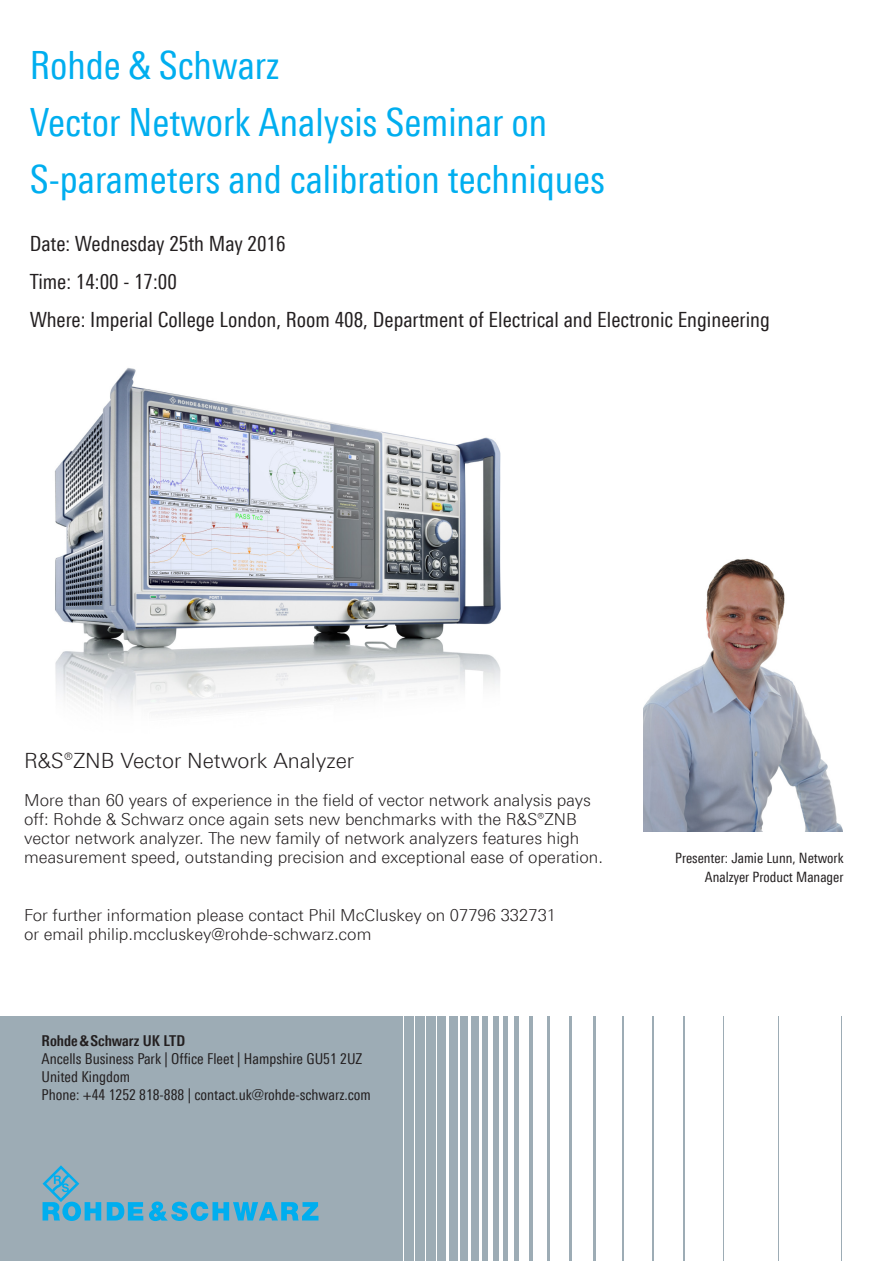
<style>
.page{position:relative;width:893px;height:1263px;background:#fff}
.page>*{position:absolute;margin:0;border:0;box-sizing:border-box;transform-origin:0 0}
.Seiten_Headline_34Pt{font:39px "Linotype Univers 420 Cn";color:#00aeef}
.Haupttext{font:21px "Linotype Univers 420 Cn";color:#231f20}
.Haupttext-2{font:300 21px "Linotype Univers 330";color:#231f20}
.Haupttext-3{font:300 16.5px/19.2px "Linotype Univers 330";color:#231f20}
._01_Anzeigen_Fließte{font:15px "Linotype Univers 420 Cn";color:#231f20}
._01_Anzeigen_Fließte-2{font:700 15px "Linotype Univers 620 Cn";color:#231f20}
.Haupttext-4{font:14.25px/19.2px "Linotype Univers 420 Cn";color:#231f20;text-align:right}
</style>
<div class="page">
<div style="left:392px;top:1016px;width:11px;height:245px;background:#9dacb5"></div>
<div style="left:404px;top:1016px;width:9px;height:245px;background:#9dacb5"></div>
<div style="left:415px;top:1016px;width:9px;height:245px;background:#9dacb5"></div>
<div style="left:426px;top:1016px;width:9px;height:245px;background:#9dacb5"></div>
<div style="left:438px;top:1016px;width:8px;height:245px;background:#9dacb5"></div>
<div style="left:449px;top:1016px;width:8px;height:245px;background:#9dacb5"></div>
<div style="left:460px;top:1016px;width:8px;height:245px;background:#9dacb5"></div>
<div style="left:471px;top:1016px;width:7px;height:245px;background:#9dacb5"></div>
<div style="left:482px;top:1016px;width:6px;height:245px;background:#9dacb5"></div>
<div style="left:493px;top:1016px;width:5px;height:245px;background:#9dacb5"></div>
<hr style="left:504px;top:1016px;width:4px;height:245px;background:#9dacb5">
<hr style="left:515px;top:1016px;width:4px;height:245px;background:#9dacb5">
<hr style="left:529px;top:1016px;width:4px;height:245px;background:#9dacb5">
<hr style="left:547px;top:1016px;width:3px;height:245px;background:#9dacb5">
<hr style="left:569px;top:1016px;width:3px;height:245px;background:#9dacb5">
<hr style="left:593px;top:1016px;width:2px;height:245px;background:#9dacb5">
<hr style="left:622px;top:1016px;width:1px;height:245px;background:#9dacb5">
<hr style="left:653px;top:1016px;width:1px;height:245px;background:#9dacb5">
<hr style="left:684px;top:1016px;width:1px;height:245px;background:#9dacb5">
<hr style="left:723px;top:1016px;width:1px;height:245px;background:#9dacb5">
<hr style="left:778px;top:1016px;width:1px;height:245px;background:#9dacb5">
<hr style="left:841px;top:1016px;width:1px;height:245px;background:#9dacb5">
<div style="left:0;top:1016px;width:399px;height:245px;background:#9dacb5"></div>
<svg style="left:107px;top:1202px;width:36px;height:18px"></svg>
<svg style="left:43px;top:1165px;width:58px;height:56px"></svg>
<svg style="left:149px;top:1201px;width:169px;height:20px"></svg>
<img style="left:55px;top:368px;width:446px;height:345px">
<img style="left:643px;top:558px;width:199px;height:273px">
<p class="Seiten_Headline_34Pt" style="left:30px;top:42px;width:251px">Rohde &amp; Schwarz</p>
<p class="Seiten_Headline_34Pt" style="left:30px;top:100px;width:519px">Vector Network Analysis Seminar on</p>
<p class="Seiten_Headline_34Pt" style="left:30px;top:157px;width:577px">S-parameters and calibration techniques</p>
<p class="Haupttext" style="left:30px;top:231px;width:257px">Date: Wednesday 25th May 2016</p>
<p class="Haupttext" style="left:30px;top:269px;width:149px">Time: 14:00 - 17:00</p>
<p class="Haupttext" style="left:30px;top:308px;width:742px">Where: Imperial College London, Room 408, Department of Electrical and Electronic Engineering</p>
<p class="Haupttext-2" style="left:24px;top:748px;width:331px">R&amp;S®ZNB Vector Network Analyzer</p>
<p class="Haupttext-3" style="left:24px;top:790px;width:568px">More than 60 years of experience in the field of vector network analysis pays off: Rohde &amp; Schwarz once again sets new benchmarks with the R&amp;S®ZNB</p>
<p class="Haupttext-3" style="left:24px;top:828px;width:580px">vector network analyzer. The new family of network analyzers features high measurement speed, outstanding precision and exceptional ease of operation.</p>
<p class="Haupttext-3" style="left:24px;top:905px;width:533px">For further information please contact Phil McCluskey on 07796 332731</p>
<p class="Haupttext-3" style="left:24px;top:924px;width:349px">or email philip.mccluskey@rohde-schwarz.com</p>
<p class="_01_Anzeigen_Fließte-2" style="left:42px;top:1032px;width:145px">Rohde&amp;Schwarz UK LTD</p>
<p class="_01_Anzeigen_Fließte" style="left:42px;top:1050px;width:322px">Ancells Business Park | Office Fleet | Hampshire GU51 2UZ</p>
<p class="_01_Anzeigen_Fließte" style="left:42px;top:1068px;width:90px">United Kingdom</p>
<p class="_01_Anzeigen_Fließte" style="left:42px;top:1086px;width:331px">Phone: +44 1252 818-888 | contact.uk@rohde-schwarz.com</p>
<p class="Haupttext-4" style="left:675px;top:848px;width:170px">Presenter: Jamie Lunn, Network<br>Analzyer Product Manager</p>
</div>
